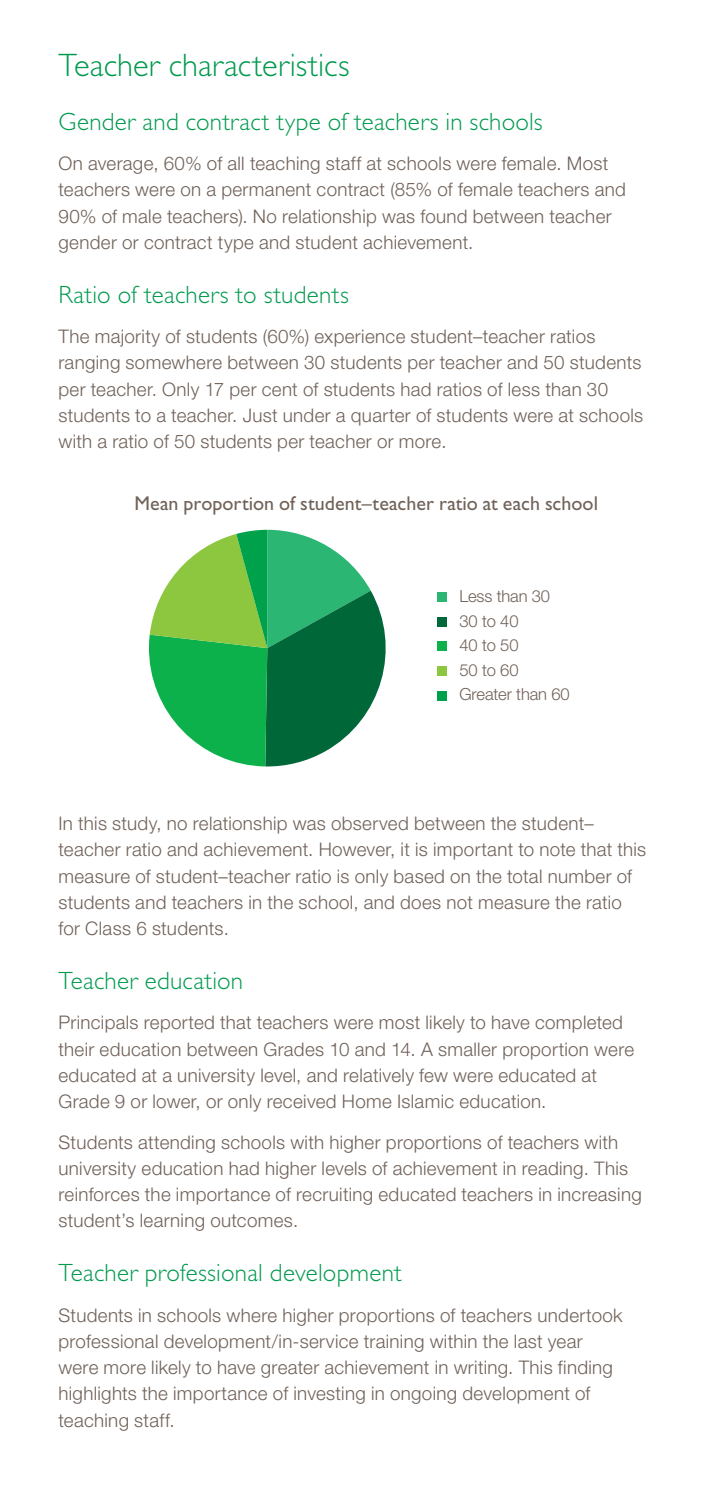
<style>
.page{position:relative;width:709px;height:1489px;background:#fff}
.page>*{position:absolute;margin:0;border:0;box-sizing:border-box;transform-origin:0 0}
.t1{font:300 32.5px "Gill Sans";color:#009a4e}
.t2{font:300 25px "Gill Sans";letter-spacing:.01em;color:#009a4e}
.t3{font:20px "Gill Sans CE";color:#706259}
.t4{font:300 18.75px/26.2px "Helvetica Neue LT Std";letter-spacing:.015em;color:#706259}
.t5{font:300 16.5px/24.5px "Helvetica Neue LT Std";letter-spacing:-.015em;color:#706259}
</style>
<div class="page">
<svg style="left:149px;top:530px;width:237px;height:236px"></svg>
<div style="left:436px;top:592px;width:10px;height:10px;background:#2bb673"></div>
<div style="left:436px;top:617px;width:10px;height:10px;background:#006838"></div>
<div style="left:436px;top:641px;width:10px;height:10px;background:#0db14b"></div>
<div style="left:436px;top:666px;width:10px;height:10px;background:#8dc63f"></div>
<div style="left:436px;top:690px;width:10px;height:10px;background:#00a14b"></div>
<h1 class="t1" style="left:58px;top:47px;width:292px">Teacher characteristics</h1>
<h2 class="t2" style="left:58px;top:107px;width:486px">Gender and contract type of teachers in schools</h2>
<p class="t4" style="left:58px;top:150px;width:569px">On average, 60% of all teaching staff at schools were female. Most teachers were on a permanent contract (85% of female teachers and 90% of male teachers). No relationship was found between teacher gender or contract type and student achievement.</p>
<h2 class="t2" style="left:58px;top:280px;width:292px">Ratio of teachers to students</h2>
<p class="t4" style="left:58px;top:323px;width:586px">The majority of students (60%) experience student–teacher ratios ranging somewhere between 30 students per teacher and 50 students per teacher. Only 17 per cent of students had ratios of less than 30 students to a teacher. Just under a quarter of students were at schools with a ratio of 50 students per teacher or more.</p>
<p class="t3" style="left:134px;top:492px;width:465px">Mean proportion of student–teacher ratio at each school</p>
<p class="t5" style="left:459px;top:583px;width:92px">Less than 30</p>
<p class="t5" style="left:459px;top:632px;width:112px">40 to 50<br>50 to 60<br>Greater than 60</p>
<p class="t5" style="left:459px;top:608px;width:61px">30 to 40</p>
<p class="t4" style="left:58px;top:809px;width:589px">In this study, no relationship was observed between the student– teacher ratio and achievement. However, it is important to note that this measure of student–teacher ratio is only based on the total number of students and teachers in the school, and does not measure the ratio for Class 6 students.</p>
<h2 class="t2" style="left:58px;top:966px;width:186px">Teacher education</h2>
<p class="t4" style="left:58px;top:1009px;width:577px">Principals reported that teachers were most likely to have completed their education between Grades 10 and 14. A smaller proportion were educated at a university level, and relatively few were educated at Grade 9 or lower, or only received Home Islamic education.</p>
<p class="t4" style="left:58px;top:1128px;width:585px">Students attending schools with higher proportions of teachers with university education had higher levels of achievement in reading. This reinforces the importance of recruiting educated teachers in increasing student’s learning outcomes.</p>
<h2 class="t2" style="left:58px;top:1258px;width:345px">Teacher professional development</h2>
<p class="t4" style="left:58px;top:1301px;width:565px">Students in schools where higher proportions of teachers undertook professional development/in-service training within the last year were more likely to have greater achievement in writing. This finding highlights the importance of investing in ongoing development of teaching staff.</p>
</div>
